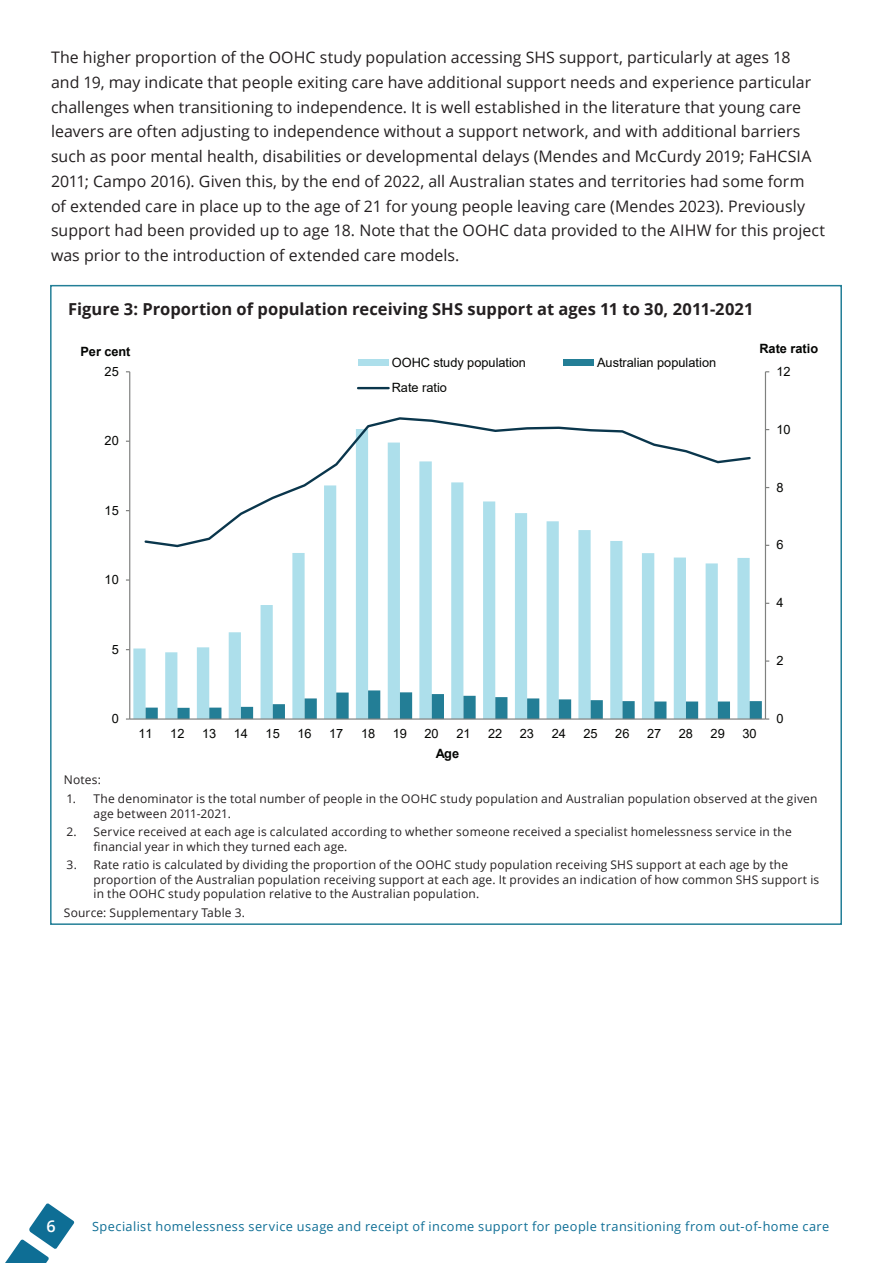
<style>
.page{position:relative;width:893px;height:1263px;background:#fff}
.page>*{position:absolute;margin:0;border:0;box-sizing:border-box;transform-origin:0 0}
.Figure_Name_GP{font:700 16.5px "Open Sans";color:#231f20}
.t1{font:600 16.2px "Open Sans";color:#fff}
.Body{font:15.9px/24.8px "Open Sans";letter-spacing:.005em;color:#231f20}
.t2{font:12.75px "Arial";letter-spacing:-.005em;color:#040503}
.t3{font:12.75px "Open Sans";letter-spacing:.035em;color:#0e6e95}
.t4{font:700 12.75px "Arial";letter-spacing:-.005em;color:#040503}
.Figure_note{font:12px/14.4px "Open Sans";letter-spacing:.015em;color:#231f20}
</style>
<div class="page">
<svg style="left:5px;top:1203px;width:69px;height:60px"></svg>
<svg style="left:133px;top:548px;width:617px;height:170px"></svg>
<hr style="left:765px;top:372px;width:1px;height:347px;background:#7f807f">
<svg style="left:146px;top:690px;width:623px;height:30px"></svg>
<hr style="left:129px;top:372px;width:1px;height:347px;background:#7f807f">
<hr style="left:130px;top:718px;width:635px;height:2px;background:#7f807f">
<svg style="left:144px;top:417px;width:607px;height:131px"></svg>
<div style="left:358px;top:360px;width:30px;height:6px;background:#addfeb"></div>
<div style="left:563px;top:360px;width:31px;height:6px;background:#237e96"></div>
<hr style="left:358px;top:387px;width:31px;height:2px;background:#0a364c">
<p class="Body" style="left:51px;top:45px;width:776px">The higher proportion of the OOHC study population accessing SHS support, particularly at ages 18<br>and 19, may indicate that people exiting care have additional support needs and experience particular challenges when transitioning to independence. It is well established in the literature that young care leavers are often adjusting to independence without a support network, and with additional barriers such as poor mental health, disabilities or developmental delays (Mendes and McCurdy 2019; FaHCSIA 2011; Campo 2016). Given this, by the end of 2022, all Australian states and territories had some form<br>of extended care in place up to the age of 21 for young people leaving care (Mendes 2023). Previously support had been provided up to age 18. Note that the OOHC data provided to the AIHW for this project was prior to the introduction of extended care models.</p>
<p class="Figure_Name_GP" style="left:68px;top:297px;width:687px">Figure 3: Proportion of population receiving SHS support at ages 11 to 30, 2011-2021</p>
<p class="t4" style="left:80px;top:343px;width:52px">Per cent</p>
<p class="t4" style="left:759px;top:340px;width:60px">Rate ratio</p>
<p class="t2" style="left:392px;top:353px;width:136px">OOHC study population</p>
<p class="t2" style="left:597px;top:353px;width:121px">Australian population</p>
<p class="t2" style="left:392px;top:379px;width:57px">Rate ratio</p>
<p class="t2" style="left:105px;top:362px;width:16px">25</p>
<p class="t2" style="left:776px;top:362px;width:16px">12</p>
<p class="t2" style="left:105px;top:432px;width:16px">20</p>
<p class="t2" style="left:105px;top:501px;width:16px">15</p>
<p class="t2" style="left:105px;top:571px;width:16px">10</p>
<p class="t2" style="left:112px;top:640px;width:9px">5</p>
<p class="t2" style="left:112px;top:710px;width:9px">0</p>
<p class="t2" style="left:139px;top:725px;width:16px">11</p>
<p class="t2" style="left:170px;top:725px;width:16px">12</p>
<p class="t2" style="left:202px;top:725px;width:16px">13</p>
<p class="t2" style="left:234px;top:725px;width:16px">14</p>
<p class="t2" style="left:266px;top:725px;width:16px">15</p>
<p class="t2" style="left:297px;top:725px;width:16px">16</p>
<p class="t2" style="left:329px;top:725px;width:16px">17</p>
<p class="t2" style="left:361px;top:725px;width:16px">18</p>
<p class="t2" style="left:393px;top:725px;width:16px">19</p>
<p class="t2" style="left:425px;top:725px;width:16px">20</p>
<p class="t2" style="left:456px;top:725px;width:16px">21</p>
<p class="t2" style="left:488px;top:725px;width:16px">22</p>
<p class="t2" style="left:520px;top:725px;width:16px">23</p>
<p class="t2" style="left:552px;top:725px;width:16px">24</p>
<p class="t2" style="left:583px;top:725px;width:16px">25</p>
<p class="t2" style="left:615px;top:725px;width:16px">26</p>
<p class="t2" style="left:647px;top:725px;width:16px">27</p>
<p class="t2" style="left:679px;top:725px;width:16px">28</p>
<p class="t2" style="left:711px;top:725px;width:16px">29</p>
<p class="t2" style="left:742px;top:725px;width:16px">30</p>
<p class="t4" style="left:436px;top:744px;width:25px">Age</p>
<p class="t2" style="left:776px;top:420px;width:16px">10</p>
<p class="t2" style="left:776px;top:478px;width:9px">8</p>
<p class="t2" style="left:776px;top:536px;width:9px">6</p>
<p class="t2" style="left:776px;top:594px;width:9px">4</p>
<p class="t2" style="left:776px;top:652px;width:9px">2</p>
<p class="t2" style="left:776px;top:710px;width:9px">0</p>
<p class="Figure_note" style="left:64px;top:772px;width:39px">Notes:</p>
<p class="Figure_note" style="left:94px;top:791px;width:726px;text-indent:-27px">1. The denominator is the total number of people in the OOHC study population and Australian population observed at the given age between 2011-2021.</p>
<p class="Figure_note" style="left:94px;top:824px;width:700px;text-indent:-27px">2. Service received at each age is calculated according to whether someone received a specialist homelessness service in the financial year in which they turned each age.</p>
<p class="Figure_note" style="left:94px;top:857px;width:727px;text-indent:-27px">3. Rate ratio is calculated by dividing the proportion of the OOHC study population receiving SHS support at each age by the proportion of the Australian population receiving support at each age. It provides an indication of how common SHS support is in the OOHC study population relative to the Australian population.</p>
<p class="Figure_note" style="left:64px;top:905px;width:183px">Source: Supplementary Table 3.</p>
<p class="t1" style="left:46px;top:1215px;width:11px">6</p>
<p class="t3" style="left:92px;top:1218px;width:738px">Specialist homelessness service usage and receipt of income support for people transitioning from out-of-home care</p>
</div>
